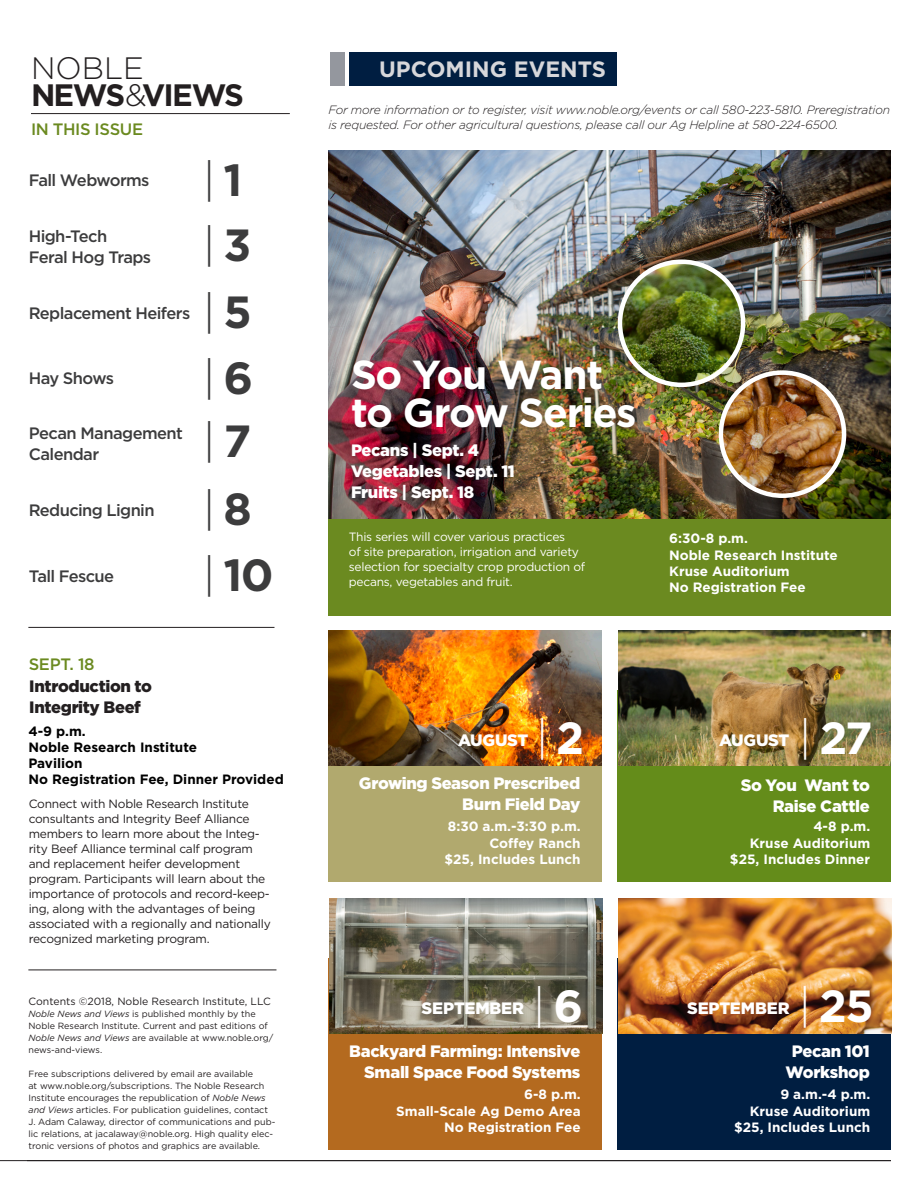
<style>
.page{position:relative;width:918px;height:1188px;background:#fff}
.page>*{position:absolute;margin:0;border:0;box-sizing:border-box;transform-origin:0 0}
.t1{font:300 45px "Gotham";color:#3c3c3d}
.t2{font:700 45px "Gotham";color:#fff}
.t3{font:300 45px "Gotham";color:#fff}
.t4{font:700 45px "Gotham";color:#3c3c3d}
.t5{font:700 40.5px/37.5px "Gotham";letter-spacing:-.035em;color:#fff}
.t6{font:700 30.9px "Gotham";letter-spacing:-.06em;color:#231f20}
.t7{font:300 30.9px "Gotham";color:#231f20}
.t8{font:700 22.2px "Gotham";color:#d7d7da}
.t9{font:900 16.5px/21px "Gotham";letter-spacing:-.02em;color:#fff;text-align:right}
.t10{font:500 16.5px/21px "Gotham";letter-spacing:-.035em;color:#3c3c3d}
.t11{font:900 16.5px/21px "Gotham";letter-spacing:-.02em;color:#231f20}
.t12{font:500 16.5px "Gotham";letter-spacing:-.02em;color:#6b8a20}
.t13{font:700 13.5px/16.2px "Gotham";color:#fff;text-align:right}
.t14{font:700 13.5px/16.2px "Gotham";color:#000}
.t15{font:12px/15px "Gotham";letter-spacing:-.02em;color:#231f20}
.t16{font:italic 300 12px/15px "Gotham";letter-spacing:-.02em;color:#231f20}
.t17{font:12px/15px "Gotham";letter-spacing:-.02em;color:#fff}
.t18{font:10.5px "Gotham";color:#231f20}
.t19{font:9px/12px "Gotham";color:#231f20}
.s1{font-weight:300}
.s2{font-weight:700}
.s3{font-style:italic}
</style>
<div class="page">
<hr style="left:0;top:1160px;width:891px;height:1px;background:#231f20">
<div style="left:349px;top:53px;width:267px;height:33px;background:#001e41"></div>
<div style="left:330px;top:53px;width:14px;height:33px;background:#94979e"></div>
<hr style="left:31px;top:113px;width:259px;height:1px;background:#231f20">
<hr style="left:28px;top:627px;width:246px;height:1px;background:#231f20">
<hr style="left:28px;top:970px;width:248px;height:1px;background:#231f20">
<div style="left:328px;top:690px;width:273px;height:192px;background:#b1a96e"></div>
<img style="left:329px;top:630px;width:272px;height:135px">
<div style="left:618px;top:690px;width:273px;height:192px;background:#648c1a"></div>
<img style="left:618px;top:630px;width:273px;height:135px">
<div style="left:618px;top:958px;width:273px;height:192px;background:#001e41"></div>
<img style="left:619px;top:898px;width:273px;height:135px">
<div style="left:328px;top:958px;width:273px;height:192px;background:#b46a1f"></div>
<img style="left:329px;top:898px;width:273px;height:135px">
<div style="left:328px;top:424px;width:563px;height:192px;background:#6b8a20"></div>
<img style="left:328px;top:150px;width:563px;height:369px">
<img style="left:721px;top:373px;width:123px;height:123px;border-radius:62px">
<div style="left:719px;top:370px;width:127px;height:128px;border:4px solid #fff;border-radius:50%"></div>
<img style="left:620px;top:262px;width:123px;height:123px;border-radius:62px">
<div style="left:618px;top:259px;width:127px;height:128px;border:4px solid #fff;border-radius:50%"></div>
<h3 class="t7" style="left:31px;top:48px;width:115px">NOBLE</h3>
<h3 class="t8" style="left:379px;top:55px;width:228px">UPCOMING EVENTS</h3>
<h3 class="t6" style="left:31px;top:74px;width:214px">NEWS<span class="s1">&amp;</span>VIEWS</h3>
<h3 class="t12" style="left:31px;top:118px;width:114px">IN THIS ISSUE</h3>
<h3 class="t16" style="left:328px;top:102px;width:563px">For more information or to register, visit www.noble.org/events or call 580-223-5810. Preregistration is requested. For other agricultural questions, please call our Ag Helpline at 580-224-6500.</h3>
<h3 class="t10" style="left:29px;top:169px;width:122px">Fall Webworms</h3>
<h3 class="t10" style="left:29px;top:226px;width:124px">High-Tech<br>Feral Hog Traps</h3>
<h3 class="t10" style="left:29px;top:302px;width:163px">Replacement Heifers</h3>
<h3 class="t10" style="left:29px;top:368px;width:87px">Hay Shows</h3>
<h3 class="t10" style="left:29px;top:422px;width:156px">Pecan Management<br>Calendar</h3>
<h3 class="t10" style="left:29px;top:500px;width:127px">Reducing Lignin</h3>
<h3 class="t10" style="left:29px;top:565px;width:87px">Tall Fescue</h3>
<h1 class="t1" style="left:203px;top:151px;width:41px">|<span class="s2">1</span></h1>
<h1 class="t1" style="left:203px;top:217px;width:50px">|<span class="s2">3</span></h1>
<h1 class="t1" style="left:203px;top:283px;width:50px">|<span class="s2">5</span></h1>
<h1 class="t1" style="left:203px;top:349px;width:52px">|<span class="s2">6</span></h1>
<h1 class="t1" style="left:203px;top:413px;width:50px">|<span class="s2">7</span></h1>
<h1 class="t1" style="left:203px;top:481px;width:50px">|<span class="s2">8</span></h1>
<h1 class="t4" style="left:203px;top:545px;width:72px"><span class="s1">|</span>10</h1>
<h3 class="t12" style="left:29px;top:653px;width:68px">SEPT. 18</h3>
<h3 class="t11" style="left:29px;top:675px;width:124px">Introduction to<br>Integrity Beef</h3>
<h3 class="t14" style="left:28px;top:723px;width:257px">4-9 p.m.<br>Noble Research Institute<br>Pavilion<br>No Registration Fee, Dinner Provided</h3>
<p class="t15" style="left:29px;top:796px;width:244px">Connect with Noble Research Institute consultants and Integrity Beef Alliance members to learn more about the Integ&shy;rity Beef Alliance terminal calf program and replacement heifer development program. Participants will learn about the importance of protocols and record-keep&shy;ing, along with the advantages of being associated with a regionally and nationally recognized marketing program.</p>
<p class="t18" style="left:28px;top:995px;width:244px">Contents ©2018, Noble Research Institute, LLC</p>
<p class="t19" style="left:28px;top:1008px;width:246px"><span class="s3">Noble News and Views</span> is published monthly by the Noble Research Institute. Current and past editions of <span class="s3">Noble News and Views</span> are available at www.noble.org/ news-and-views.</p>
<p class="t19" style="left:28px;top:1068px;width:248px">Free subscriptions delivered by email are available<br>at www.noble.org/subscriptions. The Noble Research Institute encourages the republication of <span class="s3">Noble News and Views</span> articles. For publication guidelines, contact J. Adam Calaway, director of communications and pub&shy;lic relations, at jacalaway@noble.org. High quality elec&shy;tronic versions of photos and graphics are available.</p>
<h2 class="t5" style="left:351px;top:356px;width:287px">So You Want to Grow Series</h2>
<h3 class="t9" style="left:351px;top:439px;width:165px;text-align:left">Pecans | Sept. 4<br>Vegetables | Sept. 11<br>Fruits | Sept. 18</h3>
<h3 class="t17" style="left:349px;top:529px;width:238px">This series will cover various practices<br>of site preparation, irrigation and variety selection for specialty crop production of pecans, vegetables and fruit.</h3>
<h3 class="t13" style="left:669px;top:530px;width:170px;text-align:left">6:30-8 p.m.<br>Noble Research Institute<br>Kruse Auditorium<br>No Registration Fee</h3>
<h3 class="t9" style="left:458px;top:730px;width:72px">AUGUST</h3>
<h1 class="t3" style="left:536px;top:710px;width:50px">|<span class="s2">2</span></h1>
<h3 class="t9" style="left:359px;top:772px;width:223px">Growing Season Prescribed<br>Burn Field Day</h3>
<h3 class="t13" style="left:445px;top:818px;width:138px">8:30 a.m.-3:30 p.m.<br>Coffey Ranch<br>$25, Includes Lunch</h3>
<h3 class="t9" style="left:422px;top:998px;width:104px">SEPTEMBER</h3>
<h1 class="t3" style="left:533px;top:978px;width:52px">|<span class="s2">6</span></h1>
<h3 class="t9" style="left:349px;top:1040px;width:233px">Backyard Farming: Intensive<br>Small Space Food Systems</h3>
<h3 class="t13" style="left:396px;top:1086px;width:186px">6-8 p.m.<br>Small-Scale Ag Demo Area<br>No Registration Fee</h3>
<h3 class="t9" style="left:719px;top:730px;width:72px">AUGUST</h3>
<h1 class="t2" style="left:799px;top:709px;width:75px"><span class="s1">|</span> 27</h1>
<h3 class="t9" style="left:741px;top:774px;width:131px">So You Want to<br>Raise Cattle</h3>
<h3 class="t13" style="left:730px;top:818px;width:142px">4-8 p.m.<br>Kruse Auditorium $25, Includes Dinner</h3>
<h3 class="t9" style="left:687px;top:998px;width:104px">SEPTEMBER</h3>
<h1 class="t2" style="left:798px;top:977px;width:77px"><span class="s1">|</span>25</h1>
<h3 class="t9" style="left:786px;top:1040px;width:86px;text-align:center">Pecan 101<br>Workshop</h3>
<h3 class="t13" style="left:734px;top:1086px;width:138px">9 a.m.-4 p.m.<br>Kruse Auditorium $25, Includes Lunch</h3>
</div>
